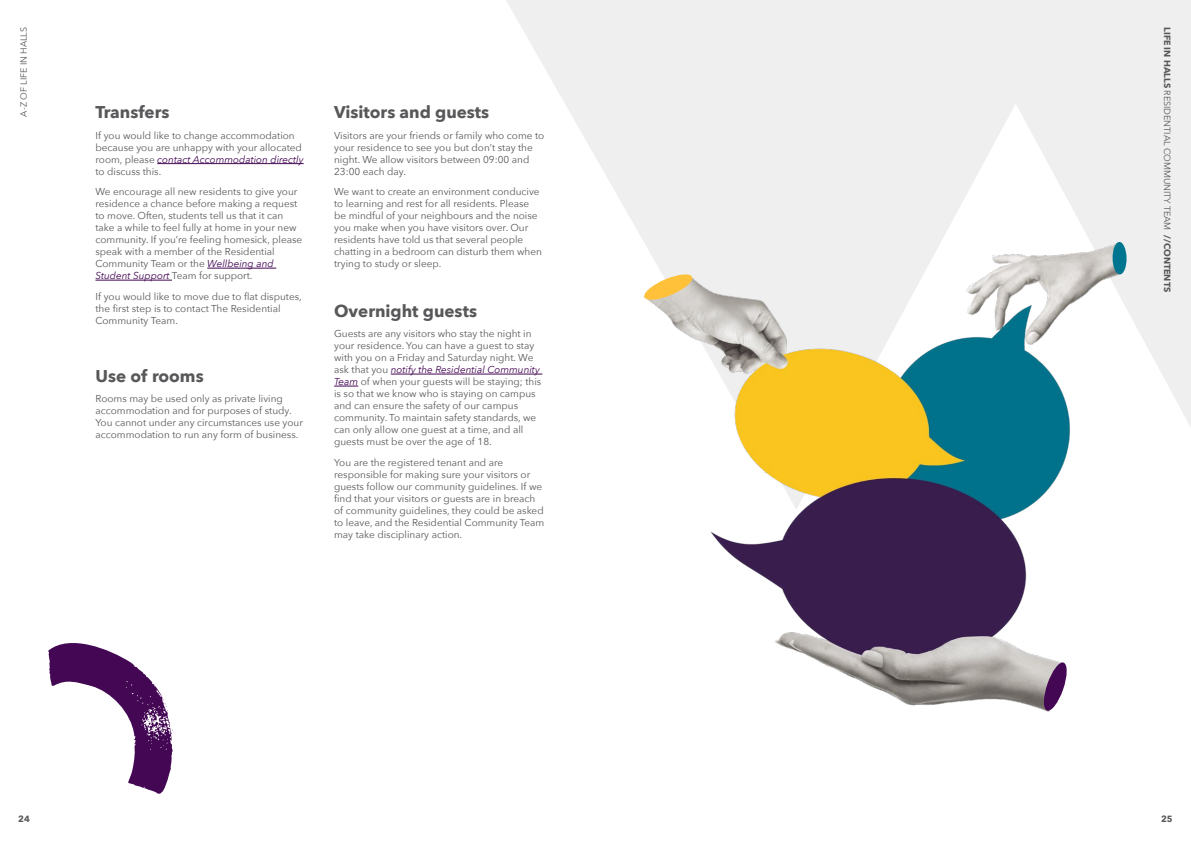
<style>
.page{position:relative;width:1191px;height:842px;background:#fff}
.page>*{position:absolute;margin:0;border:0;box-sizing:border-box;transform-origin:0 0}
.t1{font:700 17px "Avenir Next";color:#58585b}
.t2{font:10px/12px "Avenir Next";color:#58585b}
.t3{font:9px "Avenir Next";color:#58585b}
.t4{font:700 9px "Avenir Next";color:#58585b}
.s1{font-weight:700}
.s2{font-style:italic;color:#440754}
</style>
<div class="page">
<svg style="left:506px;top:0;width:685px;height:375px;fill:#efefef"></svg>
<hr style="left:157px;top:163px;width:147px;height:1px;background:#440754">
<hr style="left:207px;top:268px;width:69px;height:1px;background:#440754">
<hr style="left:95px;top:280px;width:77px;height:1px;background:#440754">
<hr style="left:391px;top:374px;width:151px;height:1px;background:#440754">
<svg style="left:334px;top:386px;width:24px;height:1px"></svg>
<img style="left:565px;top:144px;width:626px;height:566px">
<svg style="left:642px;top:273px;width:52px;height:28px"></svg>
<div style="left:1112px;top:242px;width:14px;height:32px;background:#00758f;border-radius:50%"></div>
<svg style="left:1042px;top:661px;width:25px;height:51px"></svg>
<svg style="left:48px;top:643px;width:125px;height:151px"></svg>
<p class="t3" style="left:16px;top:117px;width:91px;rotate:-90deg">A-Z OF LIFE IN HALLS</p>
<p class="t3" style="left:1174px;top:27px;width:205px;rotate:90deg"><span class="s1">LIFE IN HALLS</span> RESIDENTIAL COMMUNITY TEAM</p>
<h1 class="t1" style="left:95px;top:98px;width:76px">Transfers</h1>
<p class="t2" style="left:95px;top:129px;width:210px">If you would like to change accommodation because you are unhappy with your allocated room, please <span class="s2">contact Accommodation directly </span>to discuss this.</p>
<p class="t2" style="left:95px;top:185px;width:208px">We encourage all new residents to give your residence a chance before making a request to move. Often, students tell us that it can take a while to feel fully at home in your new community. If you’re feeling homesick, please speak with a member of the Residential Community Team or the <span class="s2">Wellbeing and Student Support</span> Team for support.</p>
<p class="t2" style="left:95px;top:290px;width:208px">If you would like to move due to flat disputes, the first step is to contact The Residential<br>Community Team.</p>
<h1 class="t1" style="left:334px;top:98px;width:157px">Visitors and guests</h1>
<p class="t2" style="left:334px;top:129px;width:212px">Visitors are your friends or family who come to your residence to see you but don’t stay the night. We allow visitors between 09:00 and 23:00 each day.</p>
<p class="t2" style="left:334px;top:185px;width:209px">We want to create an environment conducive to learning and rest for all residents. Please be mindful of your neighbours and the noise you make when you have visitors over. Our residents have told us that several people chatting in a bedroom can disturb them when trying to study or sleep.</p>
<h1 class="t1" style="left:334px;top:296px;width:144px">Overnight guests</h1>
<p class="t2" style="left:334px;top:327px;width:209px">Guests are any visitors who stay the night in your residence. You can have a guest to stay with you on a Friday and Saturday night. We ask that you <span class="s2">notify the Residential Community Team</span> of when your guests will be staying; this is so that we know who is staying on campus and can ensure the safety of our campus community. To maintain safety standards, we can only allow one guest at a time, and all guests must be over the age of 18.</p>
<p class="t2" style="left:334px;top:456px;width:212px">You are the registered tenant and are responsible for making sure your visitors or guests follow our community guidelines. If we find that your visitors or guests are in breach of community guidelines, they could be asked to leave, and the Residential Community Team may take disciplinary action.</p>
<p class="t4" style="left:1175px;top:235px;width:58px;rotate:90deg">//CONTENTS</p>
<h1 class="t1" style="left:95px;top:361px;width:110px">Use of rooms</h1>
<p class="t2" style="left:95px;top:392px;width:209px">Rooms may be used only as private living accommodation and for purposes of study.<br>You cannot under any circumstances use your accommodation to run any form of business.</p>
<p class="t4" style="left:18px;top:811px;width:13px">24</p>
<p class="t4" style="left:1161px;top:811px;width:13px">25</p>
</div>
